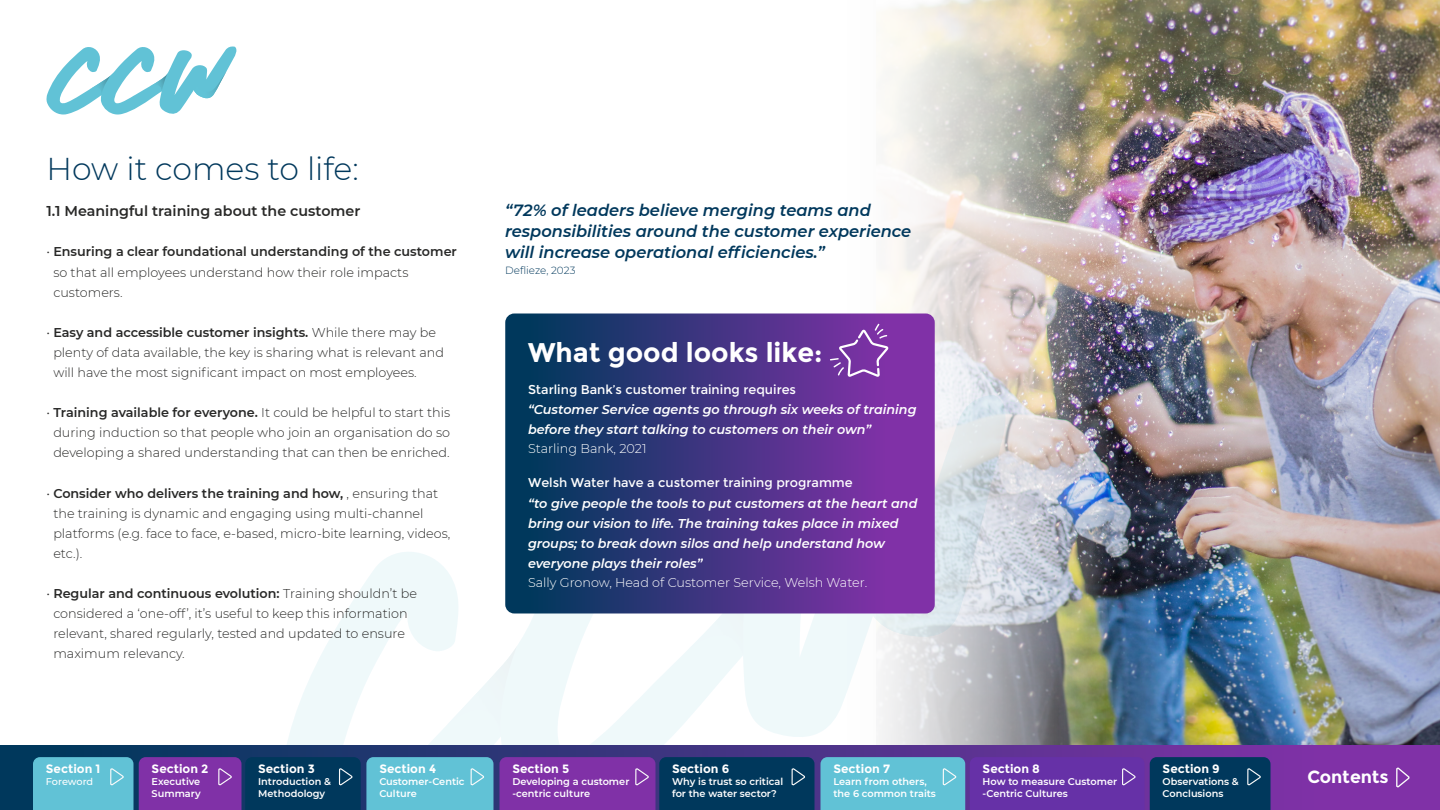
<style>
.page{position:relative;width:1440px;height:810px;background:#fff}
.page>*{position:absolute;margin:0;border:0;box-sizing:border-box;transform-origin:0 0}
.t1{font:300 31.5px "Montserrat";color:#00385c}
.t2{font:700 27px "Montserrat";color:#fff}
.t3{font:700 17.55px "Montserrat";color:#fff}
.t4{font:italic 600 16.2px/21px "Montserrat";color:#00385c}
.t5{font:600 14.25px "Montserrat";color:#282827}
.t6{font:300 12.75px/20.1px "Montserrat";color:#282827}
.t7{font:italic 600 12.75px/20.2px "Montserrat";color:#fff}
.t8{font:12.75px "Montserrat";color:#fff}
.t9{font:300 12.75px "Montserrat";color:#fff}
.t10{font:700 12.08px "Montserrat";color:#fff}
.t11{font:300 10.43px "Montserrat";color:#00385c}
.t12{font:600 9.75px/11.7px "Montserrat";color:#fff}
.t13{font:500 9.75px "Montserrat";letter-spacing:-.01em;color:#fff}
.s1{font-weight:600}
</style>
<div class="page">
<img style="left:1110px;top:0;width:330px;height:745px">
<svg style="left:777px;top:0;width:333px;height:314px"></svg>
<svg style="left:287px;top:552px;width:534px;height:193px"></svg>
<img style="left:446px;top:646px;width:71px;height:91px">
<img style="left:688px;top:614px;width:59px;height:42px">
<svg style="left:46px;top:46px;width:191px;height:69px"></svg>
<img style="left:89px;top:75px;width:22px;height:20px">
<img style="left:149px;top:74px;width:18px;height:17px">
<img style="left:194px;top:71px;width:33px;height:27px">
<svg style="left:505px;top:314px;width:316px;height:300px;background:#303678"></svg>
<svg style="left:0;top:745px;width:1440px;height:65px;background:#4a3487"></svg>
<img style="left:1395px;top:0;width:16px;height:810px">
<svg style="left:33px;top:757px;width:460px;height:53px;background:#4e7ba9"></svg>
<svg style="left:500px;top:757px;width:315px;height:53px;background:#413582"></svg>
<img style="left:821px;top:120px;width:450px;height:690px">
<h1 class="t1" style="left:46px;top:148px;width:314px">How it comes to life:</h1>
<p class="t5" style="left:46px;top:201px;width:315px">1.1 Meaningful training about the customer</p>
<p class="t6" style="left:53px;top:242px;width:405px;text-indent:-7px">• <span class="s1">Ensuring a clear foundational understanding of the customer </span>so that all employees understand how their role impacts customers.</p>
<p class="t6" style="left:53px;top:322px;width:392px;text-indent:-7px">• <span class="s1">Easy and accessible customer insights.</span> While there may be plenty of data available, the key is sharing what is relevant and will have the most significant impact on most employees.</p>
<p class="t6" style="left:46px;top:402px;width:405px;text-align:center">• <span class="s1">Training available for everyone.</span> It could be helpful to start this during induction so that people who join an organisation do so developing a shared understanding that can then be enriched.</p>
<p class="t6" style="left:53px;top:483px;width:399px;text-indent:-7px">• <span class="s1">Consider who delivers the training and how,</span> , ensuring that the training is dynamic and engaging using multi-channel platforms (e.g. face to face, e-based, micro-bite learning, videos, etc.).</p>
<p class="t6" style="left:53px;top:583px;width:365px;text-indent:-7px">• <span class="s1">Regular and continuous evolution:</span> Training shouldn’t be considered a ‘one-off’, it’s useful to keep this information relevant, shared regularly, tested and updated to ensure maximum relevancy.</p>
<p class="t4" style="left:505px;top:199px;width:408px">“72% of leaders believe merging teams and responsibilities around the customer experience will increase operational efficiencies.”</p>
<p class="t11" style="left:505px;top:263px;width:72px">Deflieze, 2023</p>
<h2 class="t2" style="left:528px;top:337px;width:296px">What good looks like:</h2>
<p class="t8" style="left:528px;top:382px;width:270px">Starling Bank’s customer training requires</p>
<p class="t7" style="left:528px;top:399px;width:390px">“Customer Service agents go through six weeks of training before they start talking to customers on their own”</p>
<p class="t9" style="left:528px;top:440px;width:120px">Starling Bank, 2021</p>
<p class="t8" style="left:528px;top:476px;width:326px">Welsh Water have a customer training programme</p>
<p class="t7" style="left:528px;top:492px;width:391px">“to give people the tools to put customers at the heart and bring our vision to life. The training takes place in mixed groups; to break down silos and help understand how everyone plays their roles”</p>
<p class="t9" style="left:528px;top:574px;width:341px">Sally Gronow, Head of Customer Service, Welsh Water.</p>
<p class="t10" style="left:46px;top:762px;width:56px">Section 1</p>
<p class="t13" style="left:46px;top:775px;width:49px">Foreword</p>
<h3 class="t3" style="left:1307px;top:766px;width:83px">Contents</h3>
<p class="t10" style="left:152px;top:762px;width:58px">Section 2</p>
<p class="t12" style="left:152px;top:775px;width:51px">Executive<br>Summary</p>
<p class="t10" style="left:258px;top:762px;width:58px">Section 3</p>
<p class="t12" style="left:258px;top:775px;width:74px">Introduction &amp;<br>Methodology</p>
<p class="t10" style="left:379px;top:762px;width:58px">Section 4</p>
<p class="t12" style="left:379px;top:775px;width:87px">Customer-Centic<br>Culture</p>
<p class="t10" style="left:512px;top:762px;width:58px">Section 5</p>
<p class="t12" style="left:512px;top:775px;width:119px">Developing a customer -centric culture</p>
<p class="t10" style="left:672px;top:762px;width:59px">Section 6</p>
<p class="t12" style="left:672px;top:775px;width:113px">Why is trust so critical for the water sector?</p>
<p class="t10" style="left:833px;top:762px;width:58px">Section 7</p>
<p class="t12" style="left:833px;top:775px;width:104px">Learn from others, the 6 common traits</p>
<p class="t10" style="left:983px;top:762px;width:59px">Section 8</p>
<p class="t12" style="left:983px;top:775px;width:136px">How to measure Customer -Centric Cultures</p>
<p class="t10" style="left:1163px;top:762px;width:59px">Section 9</p>
<p class="t12" style="left:1163px;top:775px;width:78px">Observations &amp;<br>Conclusions</p>
</div>
